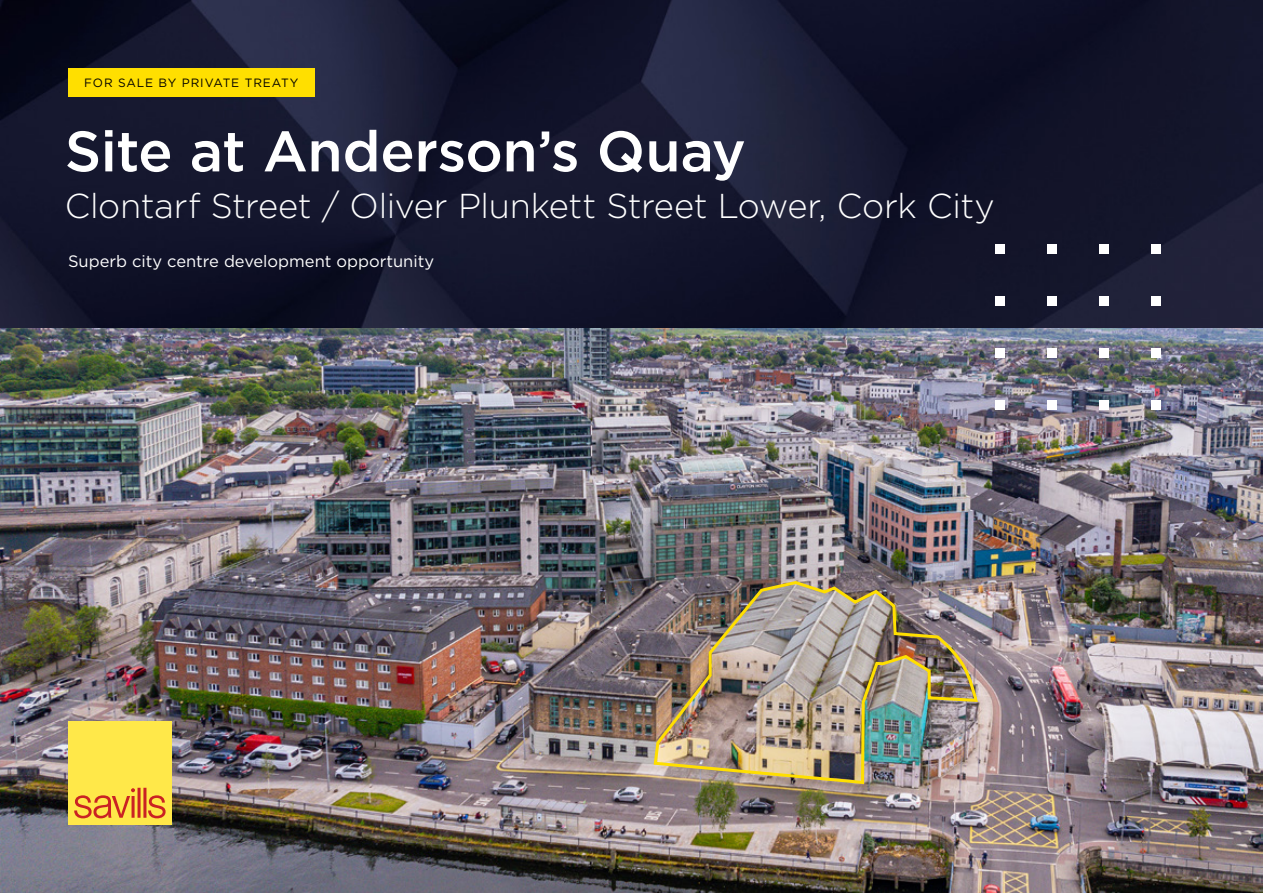
<style>
.page{position:relative;width:1263px;height:893px;background:#fff}
.page>*{position:absolute;margin:0;border:0;box-sizing:border-box;transform-origin:0 0}
.t1{font:500 57px "Gotham";letter-spacing:-.01em;color:#fff}
.t2{font:300 34.5px "Gotham";letter-spacing:-.01em;color:#fff}
.t3{font:16.5px "Gotham";color:#fff}
.t4{font:12px "Gotham";letter-spacing:.075em;color:#000}
</style>
<div class="page">
<img style="left:0;top:0;width:1263px;height:893px">
<img style="left:652px;top:579px;width:327px;height:207px">
<div style="left:995px;top:245px;width:9px;height:9px;background:#fff"></div>
<div style="left:1151px;top:245px;width:9px;height:9px;background:#fff"></div>
<div style="left:1099px;top:245px;width:9px;height:9px;background:#fff"></div>
<div style="left:1047px;top:245px;width:9px;height:9px;background:#fff"></div>
<div style="left:995px;top:297px;width:9px;height:9px;background:#fff"></div>
<div style="left:1151px;top:297px;width:9px;height:9px;background:#fff"></div>
<div style="left:1099px;top:297px;width:9px;height:9px;background:#fff"></div>
<div style="left:1047px;top:297px;width:9px;height:9px;background:#fff"></div>
<div style="left:995px;top:349px;width:9px;height:9px;background:#fff"></div>
<div style="left:1151px;top:349px;width:9px;height:9px;background:#fff"></div>
<div style="left:1099px;top:349px;width:9px;height:9px;background:#fff"></div>
<div style="left:1047px;top:349px;width:9px;height:9px;background:#fff"></div>
<div style="left:995px;top:401px;width:9px;height:9px;background:#fff"></div>
<div style="left:1151px;top:401px;width:9px;height:9px;background:#fff"></div>
<div style="left:1099px;top:401px;width:9px;height:9px;background:#fff"></div>
<div style="left:1047px;top:401px;width:9px;height:9px;background:#fff"></div>
<div style="left:68px;top:722px;width:103px;height:103px;background:#ffe849"></div>
<svg style="left:74px;top:788px;width:92px;height:30px"></svg>
<div style="left:68px;top:68px;width:247px;height:29px;background:#ffdf00"></div>
<p class="t4" style="left:84px;top:75px;width:216px">FOR SALE BY PRIVATE TREATY</p>
<h1 class="t1" style="left:65px;top:114px;width:682px">Site at Anderson’s Quay</h1>
<p class="t2" style="left:65px;top:184px;width:931px">Clontarf Street / Oliver Plunkett Street Lower, Cork City</p>
<p class="t3" style="left:68px;top:250px;width:368px">Superb city centre development opportunity</p>
</div>
